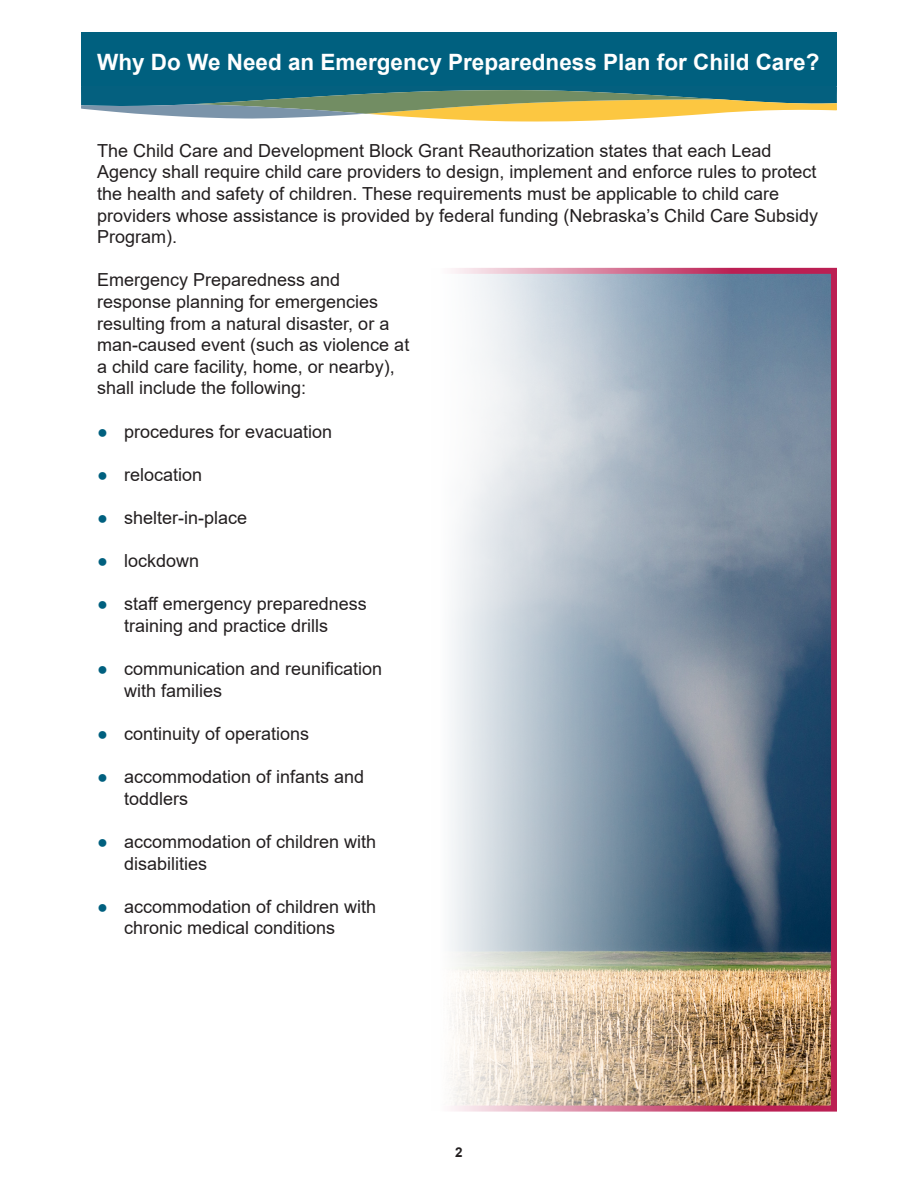
<style>
.page{position:relative;width:918px;height:1188px;background:#fff}
.page>*{position:absolute;margin:0;border:0;box-sizing:border-box;transform-origin:0 0}
.t1{font:700 22.5px "Arial";color:#fff}
.t2{font:18px/21.6px "Arial";color:#231f20}
.t3{font:700 13.5px "Arial";color:#231f20}
.s1{color:#00607f}
</style>
<div class="page">
<svg style="left:81px;top:86px;width:756px;height:36px;background:#869f84"></svg>
<div style="left:81px;top:32px;width:756px;height:54px;background:#00607f"></div>
<img style="left:450px;top:275px;width:380px;height:830px">
<div style="left:430px;top:268px;width:407px;height:844px;border:6px solid #bb1f53"></div>
<h2 class="t1" style="left:97px;top:47px;width:724px">Why Do We Need an Emergency Preparedness Plan for Child Care?</h2>
<p class="t2" style="left:97px;top:140px;width:723px">The Child Care and Development Block Grant Reauthorization states that each Lead Agency shall require child care providers to design, implement and enforce rules to protect the health and safety of children. These requirements must be applicable to child care providers whose assistance is provided by federal funding (Nebraska’s Child Care Subsidy Program).</p>
<p class="t2" style="left:97px;top:269px;width:314px">Emergency Preparedness and response planning for emergencies resulting from a natural disaster, or a man-caused event (such as violence at a child care facility, home, or nearby), shall include the following:</p>
<p class="t2" style="left:97px;top:420px;width:237px"><span class="s1">●</span> procedures for evacuation</p>
<p class="t2" style="left:97px;top:464px;width:107px"><span class="s1">●</span> relocation</p>
<p class="t2" style="left:97px;top:507px;width:152px"><span class="s1">●</span> shelter-in-place</p>
<p class="t2" style="left:97px;top:550px;width:104px"><span class="s1">●</span> lockdown</p>
<p class="t2" style="left:124px;top:593px;width:244px;text-indent:-27px"><span class="s1">●</span> staff emergency preparedness training and practice drills</p>
<p class="t2" style="left:124px;top:658px;width:260px;text-indent:-27px"><span class="s1">●</span> communication and reunification with families</p>
<p class="t2" style="left:97px;top:723px;width:214px"><span class="s1">●</span> continuity of operations</p>
<p class="t2" style="left:124px;top:766px;width:242px;text-indent:-27px"><span class="s1">●</span> accommodation of infants and toddlers</p>
<p class="t2" style="left:124px;top:831px;width:254px;text-indent:-27px"><span class="s1">●</span> accommodation of children with disabilities</p>
<p class="t2" style="left:124px;top:896px;width:254px;text-indent:-27px"><span class="s1">●</span> accommodation of children with chronic medical conditions</p>
<p class="t3" style="left:455px;top:1143px;width:9px">2</p>
</div>
